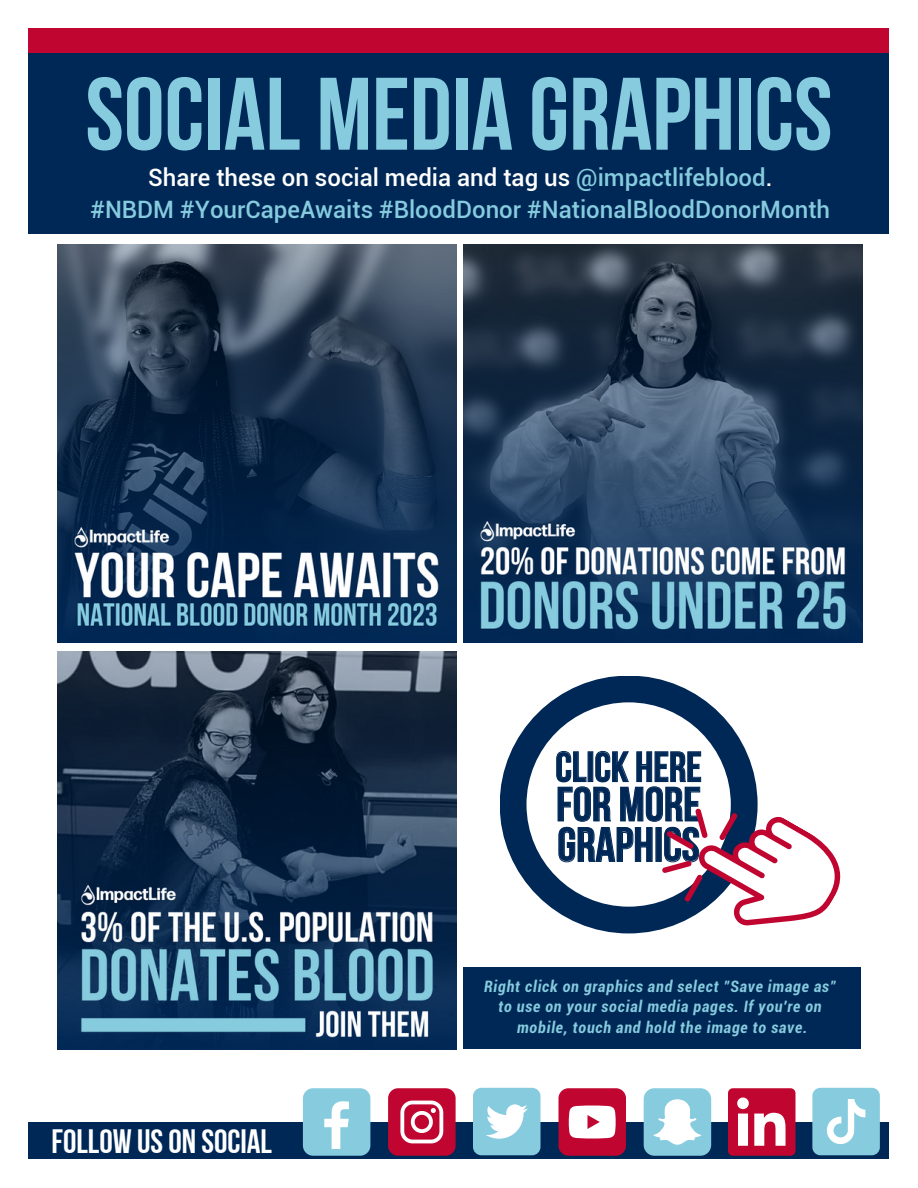
<style>
.page{position:relative;width:918px;height:1188px;background:#fff}
.page>*{position:absolute;margin:0;border:0;box-sizing:border-box;transform-origin:0 0}
.t1{font:102.75px "Bebas Neue Cyrillic";color:#86cbde}
.t2{font:48.15px/40.5px "Bebas Neue Cyrillic";color:#002856}
.t3{font:42.6px "Bebas Neue Cyrillic";color:#002856}
.t4{font:33.75px "Bebas Neue Cyrillic";color:#fff}
.t5{font:500 24px/32.7px "Roboto";color:#86cbde;text-align:center}
.t6{font:italic 700 condensed 15.75px/20.2px "Roboto";letter-spacing:.05em;color:#86cbde;text-align:center}
.s1{color:#fff}
</style>
<div class="page">
<div style="left:0;top:32px;width:917px;height:201px;background:#002856"></div>
<div style="left:0;top:14px;width:918px;height:39px;background:#c00630"></div>
<div style="left:4px;top:1123px;width:914px;height:36px;background:#002856"></div>
<div style="left:303px;top:1088px;width:67px;height:68px;background:#86cbde;border-radius:10px"></div>
<svg style="left:324px;top:1101px;width:25px;height:48px"></svg>
<svg style="left:388px;top:1088px;width:68px;height:68px;background:#c83456"></svg>
<svg style="left:558px;top:1088px;width:68px;height:68px"></svg>
<div style="left:644px;top:1088px;width:67px;height:68px;background:#86cbde;border-radius:11px"></div>
<svg style="left:653px;top:1099px;width:49px;height:46px"></svg>
<div style="left:728px;top:1088px;width:67px;height:68px;background:#c00630;border-radius:5px"></div>
<svg style="left:737px;top:1098px;width:49px;height:48px"></svg>
<div style="left:473px;top:1088px;width:67px;height:67px;background:#86cbde;border-radius:8px"></div>
<svg style="left:486px;top:1104px;width:42px;height:35px"></svg>
<div style="left:0;top:0;width:918px;height:28px;background:#fff"></div>
<svg style="left:812px;top:1088px;width:68px;height:67px;background:#96d1e1"></svg>
<div style="left:889px;top:0;width:29px;height:1188px;background:#fff"></div>
<div style="left:0;top:0;width:28px;height:1188px;background:#fff"></div>
<img style="left:58px;top:245px;width:398px;height:398px">
<img style="left:464px;top:245px;width:398px;height:398px">
<img style="left:58px;top:651px;width:398px;height:398px">
<div style="left:500px;top:676px;width:258px;height:257px;background:#002856;border-radius:50%"></div>
<div style="left:527px;top:702px;width:204px;height:205px;background:#fff;border-radius:50%"></div>
<svg style="left:556px;top:751px;width:285px;height:183px"></svg>
<div style="left:464px;top:968px;width:396px;height:80px;background:#002856"></div>
<h1 class="t1" style="left:85px;top:73px;width:749px">SOCIAL MEDIA GRAPHICS</h1>
<h3 class="t5" style="left:90px;top:161px;width:741px"><span class="s1">Share these on social media and tag us</span> @impactlifeblood<span class="s1">.<br></span>#NBDM #YourCapeAwaits #BloodDonor #NationalBloodDonorMonth</h3>
<h3 class="t3" style="left:555px;top:750px;width:148px">CLICK HERE</h3>
<h2 class="t2" style="left:556px;top:789px;width:146px">FOR MORE<br>GRAPHICS</h2>
<h3 class="t4" style="left:52px;top:1128px;width:222px">FOLLOW USON SOCIAL</h3>
<p class="t6" style="left:484px;top:977px;width:353px">Right click on graphics and select "Save image as" to use on your social media pages. If you're on mobile, touch and hold the image to save.</p>
</div>
